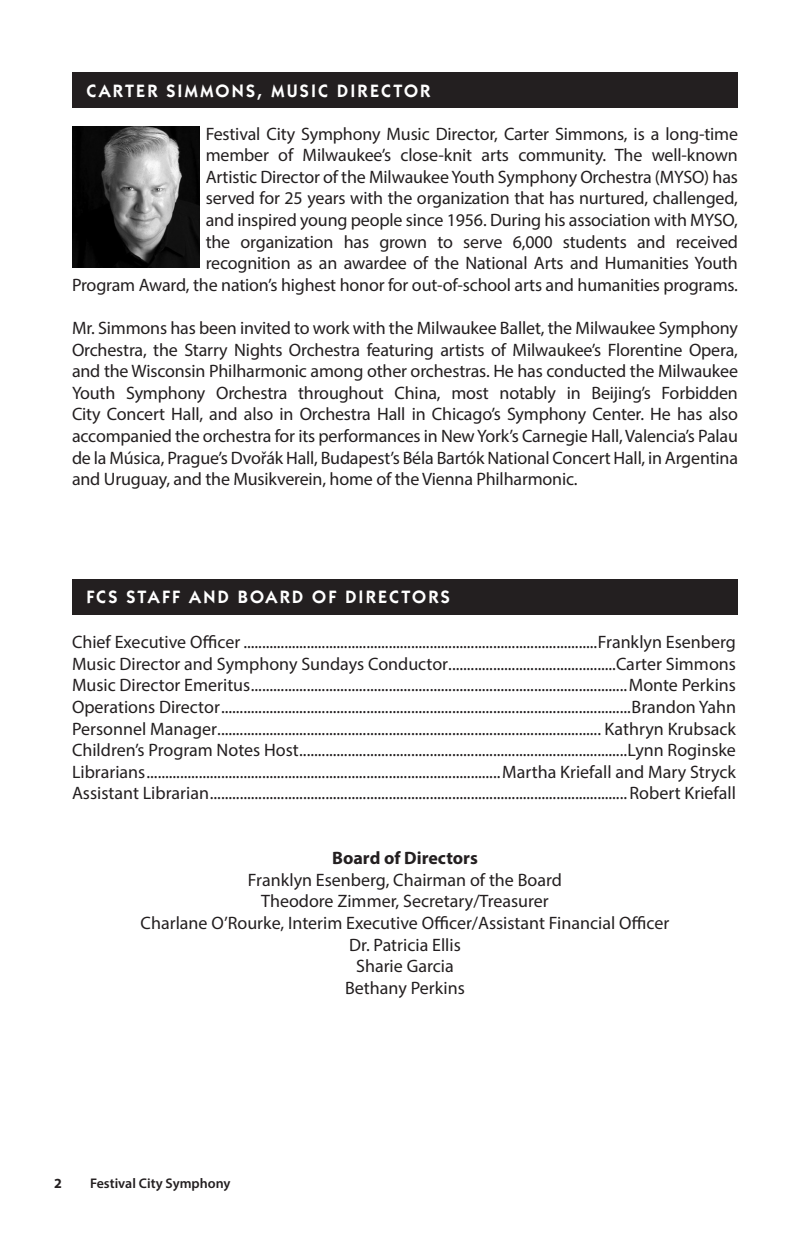
<style>
.page{position:relative;width:810px;height:1242px;background:#fff}
.page>*{position:absolute;margin:0;border:0;box-sizing:border-box;transform-origin:0 0}
.t1{font:18px/21.6px "Myriad Pro";letter-spacing:-.01em;color:#231f20;text-align:justify}
.t2{font:600 18px "Itc Kabel";letter-spacing:.125em;color:#fff}
.t3{font:700 18px "Myriad Pro";color:#231f20}
.t4{font:600 14px "Myriad Pro";color:#231f20}
.t5{font:700 14px "Myriad Pro";color:#231f20}
</style>
<div class="page">
<div style="left:72px;top:72px;width:666px;height:36px;background:#231f20"></div>
<img style="left:72px;top:127px;width:128px;height:141px">
<div style="left:72px;top:579px;width:666px;height:36px;background:#231f20"></div>
<p class="t2" style="left:86px;top:80px;width:345px">CARTER SIMMONS, MUSIC DIRECTOR</p>
<p class="t1" style="left:72px;top:122px;width:668px;text-align:right">Festival City Symphony Music Director, Carter Simmons, is a long-time<br>member of Milwaukee’s close-knit arts community. The well-known<br>Artistic Director of the Milwaukee Youth Symphony Orchestra (MYSO) has<br>served for 25 years with the organization that has nurtured, challenged,<br>and inspired young people since 1956. During his association with MYSO,<br>the organization has grown to serve 6,000 students and received<br>recognition as an awardee of the National Arts and Humanities Youth<br>Program Award, the nation’s highest honor for out-of-school arts and humanities programs.</p>
<p class="t1" style="left:72px;top:317px;width:668px">Mr. Simmons has been invited to work with the Milwaukee Ballet, the Milwaukee Symphony Orchestra, the Starry Nights Orchestra featuring artists of Milwaukee’s Florentine Opera, and the Wisconsin Philharmonic among other orchestras. He has conducted the Milwaukee Youth Symphony Orchestra throughout China, most notably in Beijing’s Forbidden City Concert Hall, and also in Orchestra Hall in Chicago’s Symphony Center. He has also accompanied the orchestra for its performances in New York’s Carnegie Hall, Valencia’s Palau de la Música, Prague’s Dvořák Hall, Budapest’s Béla Bartók National Concert Hall, in Argentina and Uruguay, and the Musikverein, home of the Vienna Philharmonic.</p>
<p class="t2" style="left:86px;top:587px;width:365px">FCS STAFF AND BOARD OF DIRECTORS</p>
<p class="t1" style="left:72px;top:631px;width:666px">Chief Executive Officer ...............................................................................................Franklyn Esenberg Music Director and Symphony Sundays Conductor.............................................Carter Simmons Music Director Emeritus.....................................................................................................Monte Perkins Operations Director..............................................................................................................Brandon Yahn Personnel Manager....................................................................................................... Kathryn Krubsack Children’s Program Notes Host........................................................................................Lynn Roginske Librarians...............................................................................................Martha Kriefall and Mary Stryck Assistant Librarian................................................................................................................Robert Kriefall</p>
<p class="t3" style="left:332px;top:846px;width:147px">Board of Directors</p>
<p class="t1" style="left:141px;top:869px;width:530px;text-align:center">Franklyn Esenberg, Chairman of the Board<br>Theodore Zimmer, Secretary/Treasurer<br>Charlane O’Rourke, Interim Executive Officer/Assistant Financial Officer Dr. Patricia Ellis<br>Sharie Garcia<br>Bethany Perkins</p>
<p class="t5" style="left:54px;top:1174px;width:9px">2</p>
<p class="t4" style="left:90px;top:1174px;width:142px">Festival City Symphony</p>
</div>
